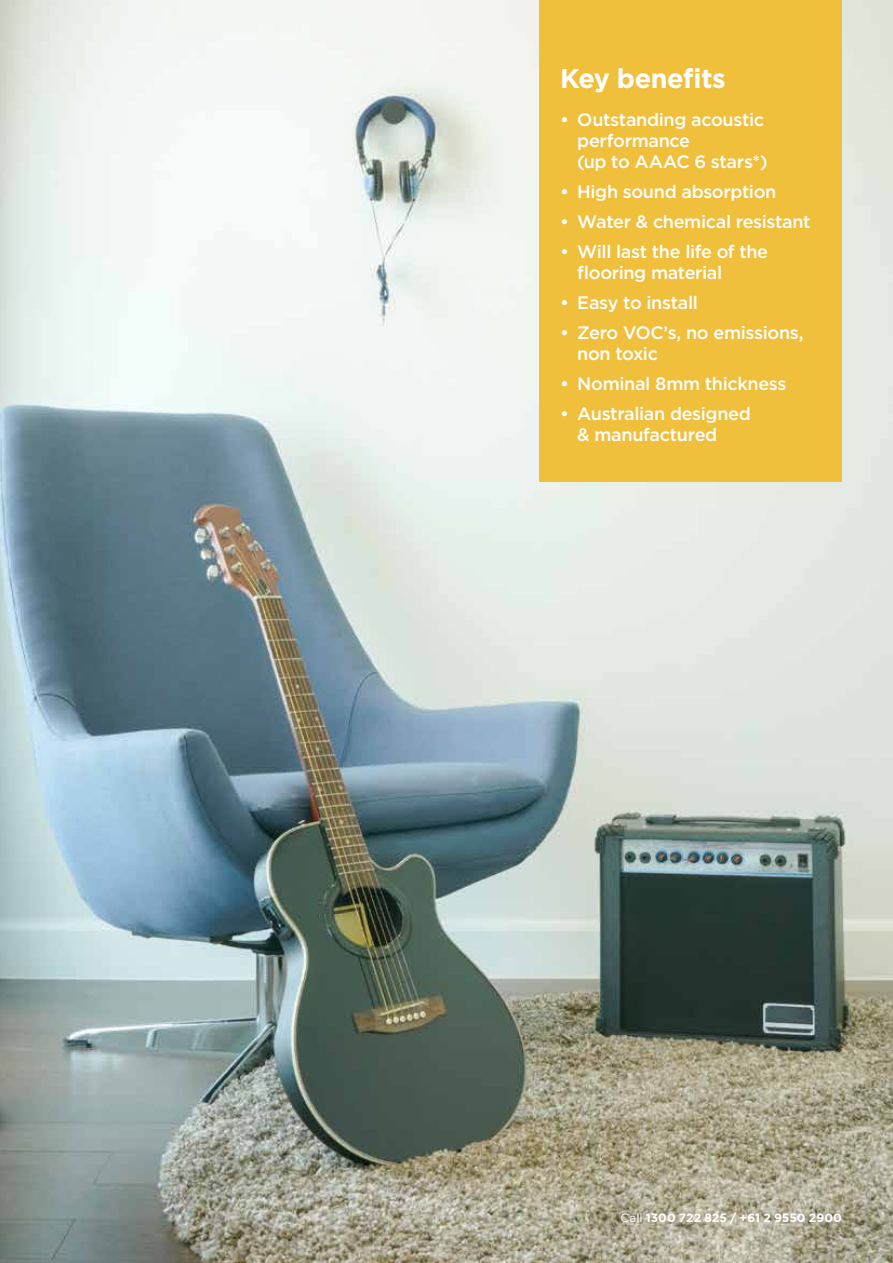
<style>
.page{position:relative;width:893px;height:1263px;background:#fff}
.page>*{position:absolute;margin:0;border:0;box-sizing:border-box;transform-origin:0 0}
.t1{font:700 27px "Gotham";letter-spacing:-.02em;color:#fff}
.t2{font:500 18px/21px "Gotham";letter-spacing:-.02em;color:#fff}
.t3{font:700 12px "Gotham";color:#fff}
.s1{font-weight:400}
</style>
<div class="page">
<img style="left:0;top:0;width:893px;height:1263px">
<div style="left:539px;top:0;width:303px;height:482px;background:#f0bf3c"></div>
<h1 class="t1" style="left:560px;top:60px;width:167px">Key benefits</h1>
<p class="t2" style="left:577px;top:108px;width:192px;text-indent:-17px">• Outstanding acoustic performance<br>(up to AAAC 6 stars*)</p>
<p class="t2" style="left:560px;top:180px;width:218px">• High sound absorption</p>
<p class="t2" style="left:560px;top:210px;width:252px">• Water &amp; chemical resistant</p>
<p class="t2" style="left:577px;top:240px;width:192px;text-indent:-17px">• Will last the life of the flooring material</p>
<p class="t2" style="left:560px;top:291px;width:139px">• Easy to install</p>
<p class="t2" style="left:577px;top:321px;width:228px;text-indent:-17px">• Zero VOC’s, no emissions, non toxic</p>
<p class="t2" style="left:560px;top:372px;width:228px">• Nominal 8mm thickness</p>
<p class="t2" style="left:577px;top:402px;width:175px;text-indent:-17px">• Australian designed &amp; manufactured</p>
<p class="t3" style="left:620px;top:1210px;width:223px"><span class="s1">Call</span> 1300 722 825 / +61 2 9550 2900</p>
</div>
